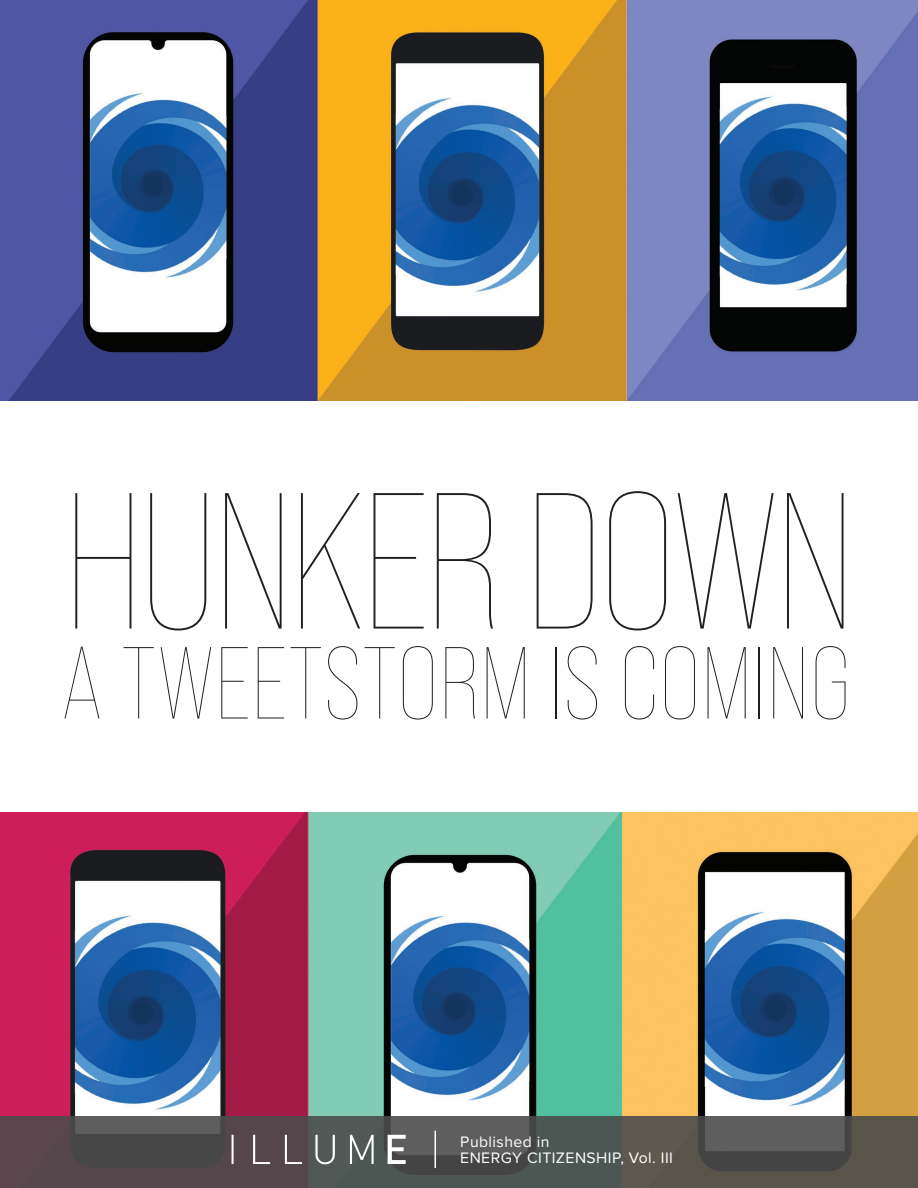
<style>
.page{position:relative;width:918px;height:1188px;background:#fff}
.page>*{position:absolute;margin:0;border:0;box-sizing:border-box;transform-origin:0 0}
.t1{font:100 193.5px "Bebas Neue Pro";letter-spacing:-.02em;color:#231f20}
.t2{font:100 102px "Bebas Neue Pro";letter-spacing:.01em;color:#231f20}
.t3{font:15.75px "Proxima Nova";letter-spacing:.03em;color:#fff}
</style>
<div class="page">
<img style="left:0;top:812px;width:918px;height:304px">
<img style="left:0;top:0;width:918px;height:401px">
<svg style="left:0;top:1116px;width:918px;height:72px;background:#53514f"></svg>
<img style="left:229px;top:1131px;width:180px;height:37px">
<hr style="left:434px;top:1131px;width:2px;height:37px;background:#fff">
<p class="t1" style="left:64px;top:456px;width:793px">HUNKER DOWN</p>
<p class="t2" style="left:62px;top:628px;width:790px">A TWEETSTORM IS COMING</p>
<p class="t3" style="left:460px;top:1130px;width:91px">Published in</p>
<p class="t3" style="left:460px;top:1146px;width:214px">ENERGY CITIZENSHIP, Vol. III</p>
</div>
